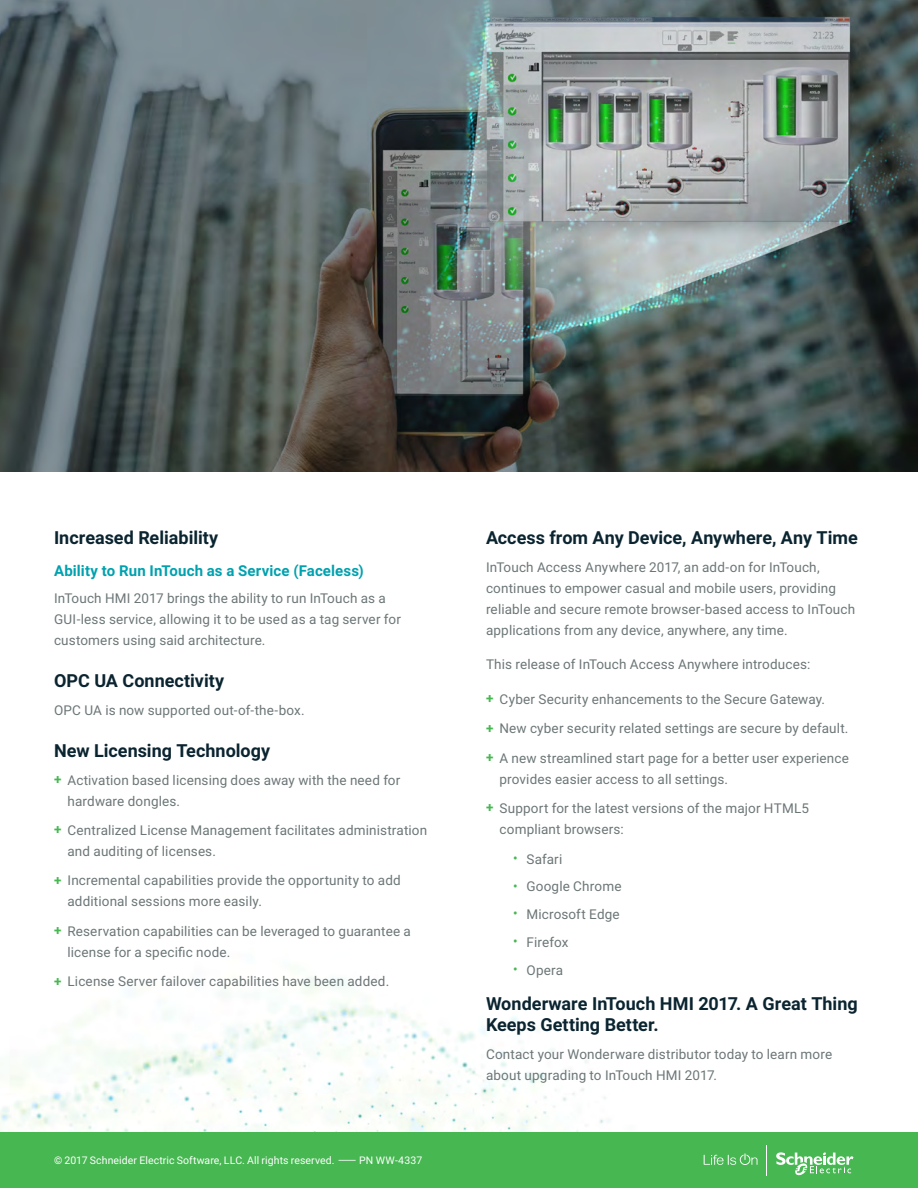
<style>
.page{position:relative;width:918px;height:1188px;background:#fff}
.page>*{position:absolute;margin:0;border:0;box-sizing:border-box;transform-origin:0 0}
.t1{font:700 18px/21.6px "Roboto";color:#0a2430}
.t2{font:700 15px "Roboto";letter-spacing:.01em;color:#00a1af}
.t3{font:13.5px/21px "Roboto";letter-spacing:.01em;color:#6c7677}
.t4{font:10.5px "Roboto";letter-spacing:.005em;color:#fff}
.s1{font-weight:700;color:#46b751}
.s2{color:#46b751}
</style>
<div class="page">
<img style="left:0;top:978px;width:610px;height:154px">
<div style="left:0;top:1132px;width:918px;height:56px;background:#46b751"></div>
<svg style="left:704px;top:1154px;width:53px;height:11px"></svg>
<svg style="left:776px;top:1152px;width:77px;height:24px"></svg>
<hr style="left:767px;top:1145px;width:1px;height:31px;background:#fff">
<img style="left:0;top:0;width:918px;height:472px">
<h1 class="t1" style="left:54px;top:527px;width:166px">Increased Reliability</h1>
<p class="t2" style="left:54px;top:562px;width:311px">Ability to Run InTouch as a Service (Faceless)</p>
<p class="t3" style="left:54px;top:588px;width:349px">InTouch HMI 2017 brings the ability to run InTouch as a<br>GUI-less service, allowing it to be used as a tag server for customers using said architecture.</p>
<h1 class="t1" style="left:54px;top:670px;width:172px">OPC UA Connectivity</h1>
<p class="t3" style="left:54px;top:700px;width:252px">OPC UA is now supported out-of-the-box.</p>
<h1 class="t1" style="left:54px;top:740px;width:218px">New Licensing Technology</h1>
<p class="t3" style="left:68px;top:769px;width:334px;text-indent:-14px"><span class="s1">+</span> Activation based licensing does away with the need for hardware dongles.</p>
<p class="t3" style="left:68px;top:820px;width:361px;text-indent:-14px"><span class="s1">+</span> Centralized License Management facilitates administration and auditing of licenses.</p>
<p class="t3" style="left:68px;top:870px;width:335px;text-indent:-14px"><span class="s1">+</span> Incremental capabilities provide the opportunity to add additional sessions more easily.</p>
<p class="t3" style="left:68px;top:921px;width:345px;text-indent:-14px"><span class="s1">+</span> Reservation capabilities can be leveraged to guarantee a license for a specific node.</p>
<p class="t3" style="left:54px;top:971px;width:337px"><span class="s1">+</span> License Server failover capabilities have been added.</p>
<p class="t4" style="left:54px;top:1154px;width:370px">© 2017 Schneider Electric Software, LLC. All rights reserved. — PN WW-4337</p>
<h1 class="t1" style="left:486px;top:527px;width:373px">Access from Any Device, Anywhere, Any Time</h1>
<p class="t3" style="left:486px;top:557px;width:371px">InTouch Access Anywhere 2017, an add-on for InTouch, continues to empower casual and mobile users, providing reliable and secure remote browser-based access to InTouch applications from any device, anywhere, any time.</p>
<p class="t3" style="left:486px;top:654px;width:326px">This release of InTouch Access Anywhere introduces:</p>
<p class="t3" style="left:486px;top:685px;width:365px;line-height:29.4px"><span class="s1">+</span> Cyber Security enhancements to the Secure Gateway.<br><span class="s1">+</span> New cyber security related settings are secure by default. <span class="s1">+</span> A new streamlined start page for a better user experience</p>
<p class="t3" style="left:486px;top:764px;width:325px;line-height:29.4px;text-indent:14px">provides easier access to all settings.<br><span class="s1">+</span> Support for the latest versions of the major HTML5</p>
<p class="t3" style="left:500px;top:819px;width:126px">compliant browsers:</p>
<p class="t3" style="left:513px;top:848px;width:51px"><span class="s2">•</span> Safari</p>
<p class="t3" style="left:513px;top:876px;width:110px"><span class="s2">•</span> Google Chrome</p>
<p class="t3" style="left:513px;top:904px;width:108px"><span class="s2">•</span> Microsoft Edge</p>
<p class="t3" style="left:513px;top:932px;width:57px"><span class="s2">•</span> Firefox</p>
<p class="t3" style="left:513px;top:959px;width:52px"><span class="s2">•</span> Opera</p>
<h1 class="t1" style="left:486px;top:993px;width:373px">Wonderware InTouch HMI 2017. A Great Thing<br>Keeps Getting Better.</h1>
<p class="t3" style="left:486px;top:1044px;width:348px">Contact your Wonderware distributor today to learn more about upgrading to InTouch HMI 2017.</p>
</div>
